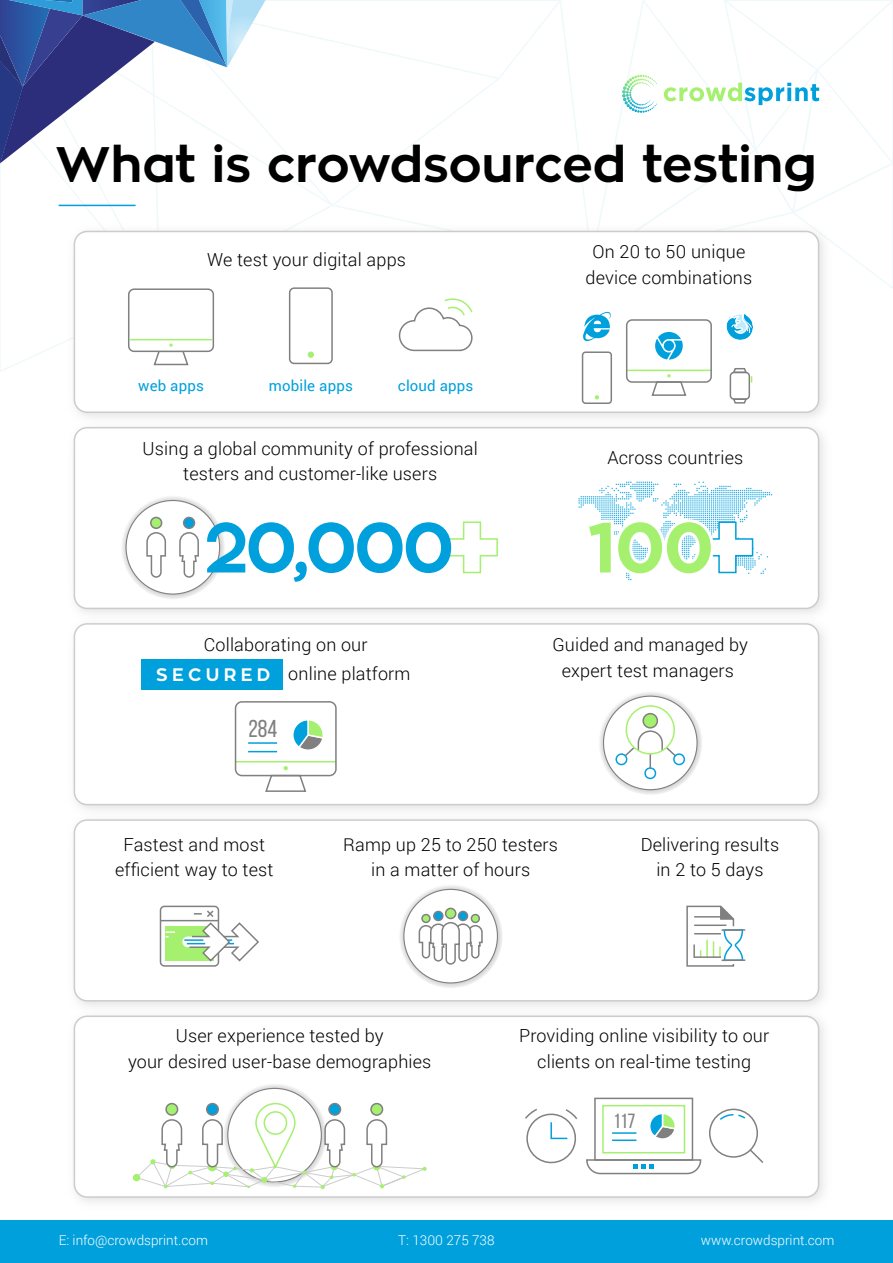
<style>
.page{position:relative;width:893px;height:1263px;background:#fff}
.page>*{position:absolute;margin:0;border:0;box-sizing:border-box;transform-origin:0 0}
.t1{font:700 70.5px "Zona Pro";color:#00a0dd}
.t2{font:700 49.5px "Zona Pro";color:#000}
.t3{font:24.45px "Bebas Neue";color:#808080}
.t4{font:20.55px "Bebas Neue";color:#808080}
.t5{font:300 18px/25.5px "Roboto";letter-spacing:.01em;color:#000;text-align:center}
.t6{font:15px "Roboto";letter-spacing:.01em;color:#00a0dd}
.t7{font:300 13.5px "Roboto";color:#fff}
.s1{font-family:"Zona Pro";font-weight:700;color:#fff}
</style>
<div class="page">
<svg style="left:0;top:163px;width:158px;height:137px"></svg>
<div style="left:0;top:1220px;width:893px;height:43px;background:#00a0dd"></div>
<svg style="left:584px;top:0;width:309px;height:289px"></svg>
<svg style="left:0;top:0;width:562px;height:163px"></svg>
<img style="left:73px;top:626px;width:751px;height:183px">
<div style="left:74px;top:624px;width:745px;height:181px;background:#fff;border-radius:13px"></div>
<div style="left:74px;top:623px;width:745px;height:182px;border:2px solid #ccc;border-radius:13px"></div>
<svg style="left:264px;top:767px;width:43px;height:25px"></svg>
<div style="left:282px;top:764px;width:7px;height:8px;border:2px solid #fff;border-radius:50%"></div>
<hr style="left:236px;top:761px;width:100px;height:1px;background:#a5f06e">
<div style="left:235px;top:701px;width:102px;height:75px;border:2px solid #808080;border-radius:6px"></div>
<hr style="left:248px;top:742px;width:29px;height:2px;background:#00a0dd">
<svg style="left:248px;top:751px;width:29px;height:1px"></svg>
<svg style="left:293px;top:720px;width:30px;height:30px"></svg>
<div style="left:141px;top:659px;width:142px;height:31px;background:#00a0dd"></div>
<svg style="left:598px;top:691px;width:104px;height:104px"></svg>
<div style="left:603px;top:696px;width:94px;height:94px;background:#fff;border-radius:50%"></div>
<div style="left:615px;top:753px;width:12px;height:12px;border:2px solid #00a0dd;border-radius:50%"></div>
<div style="left:673px;top:753px;width:12px;height:12px;border:2px solid #00a0dd;border-radius:50%"></div>
<div style="left:643px;top:714px;width:14px;height:14px;background:#a5f06e;border-radius:50%"></div>
<div style="left:642px;top:713px;width:16px;height:15px;border:2px solid #808080;border-radius:50%"></div>
<svg style="left:623px;top:730px;width:54px;height:51px"></svg>
<div style="left:626px;top:705px;width:49px;height:49px;border:2px solid #a4f26d;border-radius:50%"></div>
<img style="left:73px;top:429px;width:751px;height:197px">
<div style="left:74px;top:428px;width:745px;height:180px;background:#fff;border-radius:13px"></div>
<div style="left:74px;top:427px;width:745px;height:182px;border:2px solid #ccc;border-radius:13px"></div>
<svg style="left:121px;top:495px;width:104px;height:104px"></svg>
<div style="left:126px;top:500px;width:94px;height:94px;background:#fff;border-radius:50%"></div>
<svg style="left:446px;top:521px;width:52px;height:53px"></svg>
<div style="left:151px;top:517px;width:11px;height:11px;background:#a5f06e;border-radius:50%"></div>
<div style="left:150px;top:517px;width:12px;height:12px;border:2px solid #808080;border-radius:50%"></div>
<svg style="left:146px;top:532px;width:20px;height:46px"></svg>
<div style="left:184px;top:517px;width:10px;height:11px;background:#00a0dd;border-radius:50%"></div>
<div style="left:183px;top:517px;width:12px;height:12px;border:2px solid #808080;border-radius:50%"></div>
<svg style="left:179px;top:532px;width:20px;height:46px"></svg>
<svg style="left:578px;top:481px;width:194px;height:99px"></svg>
<hr style="left:59px;top:205px;width:77px;height:1px;background:#00a0dd">
<img style="left:73px;top:1018px;width:751px;height:184px">
<div style="left:74px;top:1016px;width:745px;height:181px;background:#fff;border-radius:13px"></div>
<div style="left:74px;top:1015px;width:745px;height:183px;border:2px solid #ccc;border-radius:13px"></div>
<div style="left:709px;top:1108px;width:49px;height:50px;border:2px solid #808080;border-radius:50%"></div>
<svg style="left:718px;top:1113px;width:29px;height:7px"></svg>
<svg style="left:748px;top:1147px;width:16px;height:16px"></svg>
<svg style="left:525px;top:1108px;width:53px;height:56px"></svg>
<div style="left:594px;top:1098px;width:99px;height:63px;border:2px solid #808080"></div>
<div style="left:602px;top:1105px;width:83px;height:48px;border:2px solid #a5f06e"></div>
<svg style="left:586px;top:1158px;width:116px;height:17px"></svg>
<hr style="left:612px;top:1132px;width:24px;height:2px;background:#00a0dd">
<hr style="left:612px;top:1139px;width:24px;height:2px;background:#00a0dd">
<svg style="left:650px;top:1114px;width:25px;height:25px"></svg>
<svg style="left:222px;top:1083px;width:105px;height:104px"></svg>
<div style="left:228px;top:1088px;width:93px;height:94px;background:#fff;border-radius:50%"></div>
<svg style="left:132px;top:1173px;width:9px;height:9px"></svg>
<svg style="left:135px;top:1102px;width:292px;height:87px"></svg>
<img style="left:64px;top:221px;width:771px;height:208px">
<div style="left:74px;top:231px;width:745px;height:181px;background:#fff;border-radius:13px"></div>
<div style="left:74px;top:231px;width:745px;height:182px;border:2px solid #ccc;border-radius:13px"></div>
<svg style="left:398px;top:298px;width:75px;height:54px"></svg>
<div style="left:128px;top:288px;width:86px;height:64px;border:2px solid #808080;border-radius:5px"></div>
<svg style="left:152px;top:343px;width:38px;height:23px"></svg>
<hr style="left:130px;top:339px;width:83px;height:1px;background:#a5f06e">
<div style="left:289px;top:287px;width:44px;height:77px;border:2px solid #808080;border-radius:4px"></div>
<div style="left:308px;top:351px;width:6px;height:7px;background:#a5f06e;border-radius:50%"></div>
<svg style="left:583px;top:312px;width:28px;height:29px"></svg>
<div style="left:582px;top:351px;width:30px;height:53px;border:2px solid #808080;border-radius:3px"></div>
<svg style="left:595px;top:395px;width:4px;height:4px"></svg>
<svg style="left:651px;top:374px;width:36px;height:22px"></svg>
<hr style="left:627px;top:370px;width:84px;height:1px;background:#a5f06e">
<div style="left:626px;top:319px;width:86px;height:64px;border:2px solid #808080;border-radius:5px"></div>
<svg style="left:655px;top:332px;width:28px;height:28px"></svg>
<div style="left:730px;top:372px;width:20px;height:28px;border:2px solid #808080;border-radius:4px"></div>
<svg style="left:731px;top:397px;width:17px;height:7px"></svg>
<svg style="left:731px;top:368px;width:21px;height:14px"></svg>
<svg style="left:726px;top:314px;width:27px;height:26px"></svg>
<img style="left:73px;top:809px;width:751px;height:209px">
<div style="left:74px;top:820px;width:745px;height:181px;background:#fff;border-radius:13px"></div>
<div style="left:74px;top:819px;width:745px;height:182px;border:2px solid #ccc;border-radius:13px"></div>
<svg style="left:399px;top:884px;width:104px;height:104px"></svg>
<div style="left:404px;top:889px;width:93px;height:94px;background:#fff;border-radius:50%"></div>
<svg style="left:686px;top:905px;width:60px;height:62px"></svg>
<hr style="left:721px;top:929px;width:24px;height:2px;background:#808080">
<hr style="left:722px;top:959px;width:23px;height:2px;background:#808080">
<div style="left:160px;top:906px;width:59px;height:61px;border:2px solid #808080;border-radius:4px"></div>
<hr style="left:160px;top:920px;width:58px;height:1px;background:#808080">
<div style="left:166px;top:926px;width:48px;height:35px;background:#a5f06e"></div>
<svg style="left:166px;top:931px;width:9px;height:6px"></svg>
<svg style="left:182px;top:909px;width:77px;height:54px"></svg>
<div style="left:422px;top:914px;width:8px;height:8px;background:#a5f06e;border-radius:50%"></div>
<div style="left:421px;top:914px;width:10px;height:9px;border:2px solid #808080;border-radius:50%"></div>
<div style="left:434px;top:911px;width:9px;height:9px;background:#00a0dd;border-radius:50%"></div>
<div style="left:433px;top:911px;width:11px;height:10px;border:2px solid #808080;border-radius:50%"></div>
<div style="left:471px;top:914px;width:8px;height:8px;background:#a5f06e;border-radius:50%"></div>
<div style="left:471px;top:914px;width:9px;height:9px;border:2px solid #808080;border-radius:50%"></div>
<div style="left:458px;top:911px;width:9px;height:9px;background:#00a0dd;border-radius:50%"></div>
<div style="left:458px;top:911px;width:10px;height:10px;border:2px solid #808080;border-radius:50%"></div>
<div style="left:446px;top:908px;width:10px;height:10px;background:#a5f06e;border-radius:50%"></div>
<div style="left:445px;top:908px;width:11px;height:11px;border:2px solid #808080;border-radius:50%"></div>
<svg style="left:418px;top:921px;width:65px;height:44px"></svg>
<h2 class="t2" style="left:56px;top:132px;width:762px">What is crowdsourced testing</h2>
<p class="t5" style="left:207px;top:246px;width:201px">We test your digital apps</p>
<p class="t6" style="left:138px;top:375px;width:67px">web apps</p>
<p class="t6" style="left:269px;top:375px;width:86px">mobile apps</p>
<p class="t6" style="left:398px;top:375px;width:77px">cloud apps</p>
<p class="t5" style="left:143px;top:435px;width:337px">Using a global community of professional testers and customer-like users</p>
<h1 class="t1" style="left:204px;top:501px;width:251px">20,000</h1>
<p class="t5" style="left:586px;top:239px;width:168px">On 20 to 50 unique device combinations</p>
<p class="t5" style="left:607px;top:444px;width:137px">Across countries</p>
<p class="t5" style="left:156px;top:630px;width:256px;line-height:28.5px">Collaborating on our<br><span class="s1">S E C U R E D</span> online platform</p>
<p class="t5" style="left:552px;top:632px;width:197px">Guided and managed by expert test managers</p>
<h3 class="t3" style="left:248px;top:715px;width:30px">284</h3>
<p class="t5" style="left:115px;top:831px;width:160px">Fastest and most efficient way to test</p>
<p class="t5" style="left:343px;top:831px;width:216px">Ramp up 25 to 250 testers in a matter of hours</p>
<p class="t5" style="left:641px;top:831px;width:140px">Delivering results in 2 to 5 days</p>
<p class="t5" style="left:128px;top:1022px;width:305px">User experience tested by<br>your desired user-base demographies</p>
<p class="t5" style="left:519px;top:1022px;width:252px">Providing online visibility to our clients on real-time testing</p>
<p class="t4" style="left:614px;top:1109px;width:23px">117</p>
<p class="t7" style="left:59px;top:1230px;width:151px">E: info@crowdsprint.com</p>
<p class="t7" style="left:398px;top:1230px;width:98px">T: 1300 275 738</p>
<p class="t7" style="left:701px;top:1230px;width:135px">www.crowdsprint.com</p>
</div>
